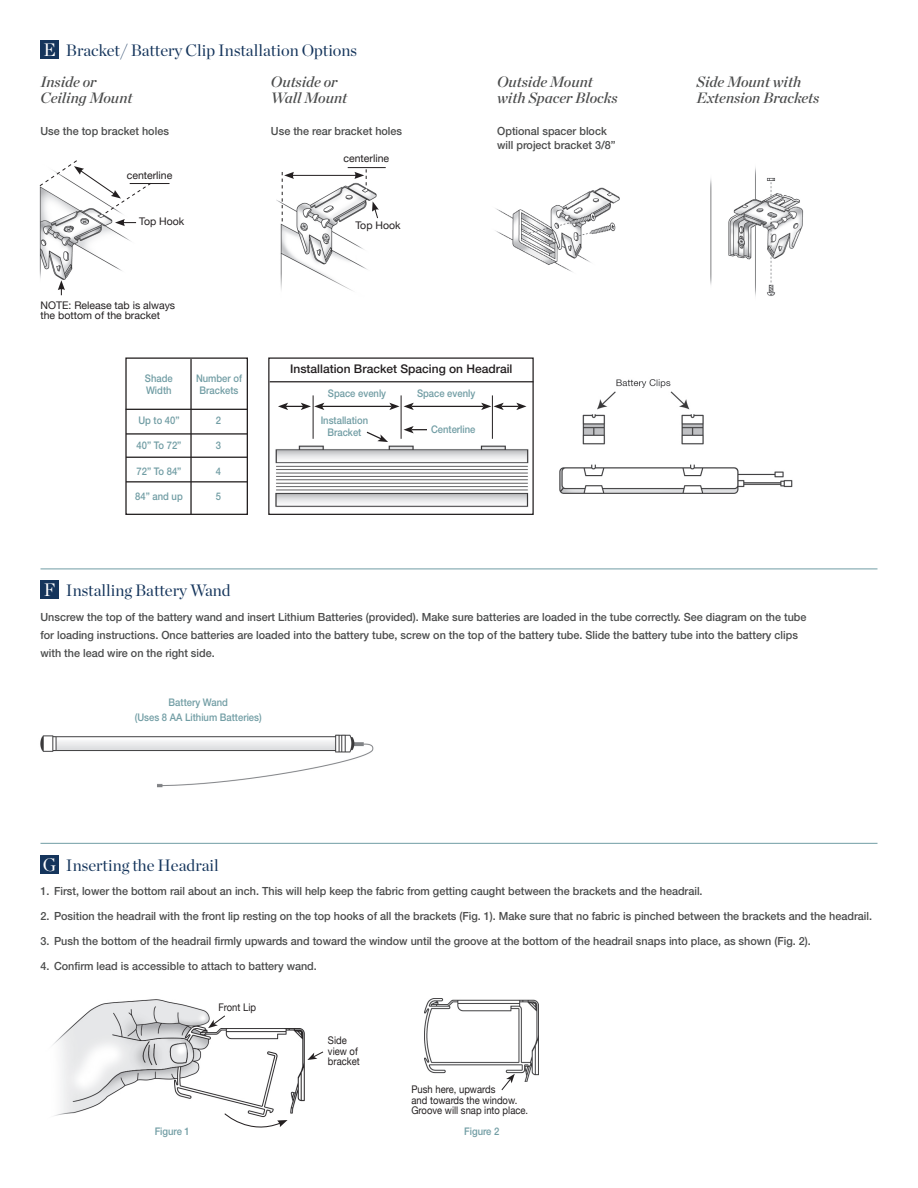
<style>
.page{position:relative;width:918px;height:1188px;background:#fff}
.page>*{position:absolute;margin:0;border:0;box-sizing:border-box;transform-origin:0 0}
.t1{font:18px "Chronicle Display";color:#fff}
.t2{font:16.5px "Chronicle Display";color:#15355c}
.t3{font:italic 15px/16.5px "Chronicle Display Semi";color:#4b4c4c}
.t4{font:500 12px "Helvetica Neue LT Std";color:#231f20}
.t5{font:500 11.25px/18px "Helvetica Neue LT Std";color:#4b4c4c;scale:.96 1}
.t6{font:500 10.5px/12px "Helvetica Neue LT Std";color:#719da4;text-align:center;scale:.9 1}
.t7{font:10.5px/10.5px "Helvetica Neue";color:#231f20;scale:.9 1}
.t8{font:10.5px/10.5px "Helvetica Neue";color:#231f20}
.s1{font-size:18px;color:#fff}
</style>
<div class="page">
<hr style="left:40px;top:843px;width:838px;height:1px;background:#719da4">
<div style="left:40px;top:855px;width:19px;height:18px;background:#15355c"></div>
<img style="left:424px;top:998px;width:114px;height:84px">
<svg style="left:501px;top:1074px;width:14px;height:17px"></svg>
<img style="left:53px;top:999px;width:252px;height:117px">
<svg style="left:208px;top:1015px;width:18px;height:13px"></svg>
<svg style="left:307px;top:1051px;width:17px;height:9px"></svg>
<svg style="left:224px;top:1113px;width:64px;height:15px"></svg>
<hr style="left:40px;top:569px;width:838px;height:1px;background:#719da4">
<div style="left:40px;top:581px;width:19px;height:18px;background:#15355c"></div>
<img style="left:275px;top:445px;width:254px;height:62px">
<div style="left:268px;top:357px;width:266px;height:158px;border:1px solid #231f20"></div>
<hr style="left:313px;top:395px;width:1px;height:44px;background:#231f20">
<hr style="left:401px;top:395px;width:1px;height:44px;background:#231f20">
<hr style="left:492px;top:395px;width:1px;height:44px;background:#231f20">
<hr style="left:322px;top:406px;width:70px;height:1px;background:#231f20">
<svg style="left:278px;top:403px;width:46px;height:7px"></svg>
<hr style="left:411px;top:406px;width:73px;height:1px;background:#231f20">
<svg style="left:389px;top:403px;width:25px;height:7px"></svg>
<svg style="left:481px;top:403px;width:46px;height:7px"></svg>
<svg style="left:366px;top:431px;width:22px;height:11px"></svg>
<svg style="left:403px;top:426px;width:24px;height:7px"></svg>
<hr style="left:270px;top:381px;width:263px;height:1px;background:#231f20">
<div style="left:125px;top:357px;width:123px;height:158px;border:1px solid #231f20"></div>
<hr style="left:126px;top:409px;width:121px;height:1px;background:#231f20">
<hr style="left:126px;top:433px;width:121px;height:2px;background:#231f20">
<hr style="left:126px;top:457px;width:121px;height:1px;background:#231f20">
<hr style="left:126px;top:481px;width:121px;height:1px;background:#231f20">
<hr style="left:190px;top:359px;width:2px;height:155px;background:#231f20">
<img style="left:559px;top:379px;width:234px;height:115px">
<img style="left:40px;top:734px;width:334px;height:54px">
<div style="left:40px;top:40px;width:19px;height:19px;background:#15355c"></div>
<img style="left:495px;top:187px;width:125px;height:85px">
<img style="left:710px;top:167px;width:94px;height:130px">
<img style="left:39px;top:226px;width:92px;height:54px">
<hr style="left:130px;top:183px;width:40px;height:1px;background:#231f20">
<svg style="left:39px;top:160px;width:112px;height:66px"></svg>
<svg style="left:58px;top:280px;width:7px;height:15px"></svg>
<img style="left:276px;top:179px;width:101px;height:112px">
<hr style="left:292px;top:175px;width:65px;height:1px;background:#231f20">
<svg style="left:354px;top:169px;width:13px;height:16px"></svg>
<svg style="left:282px;top:172px;width:12px;height:49px"></svg>
<hr style="left:348px;top:167px;width:38px;height:1px;background:#231f20">
<svg style="left:372px;top:201px;width:7px;height:18px"></svg>
<h2 class="t2" style="left:43px;top:37px;width:315px"><span class="s1">E</span> Bracket/ Battery Clip Installation Options</h2>
<h3 class="t3" style="left:40px;top:72px;width:94px">Inside or<br>Ceiling Mount</h3>
<h3 class="t3" style="left:497px;top:72px;width:122px">Outside Mount with Spacer Blocks</h3>
<h3 class="t3" style="left:697px;top:72px;width:124px">Side Mount with<br>Extension Brackets</h3>
<p class="t5" style="left:40px;top:122px;width:135px">Use the top bracket holes</p>
<p class="t8" style="left:127px;top:171px;width:47px">centerline</p>
<p class="t8" style="left:139px;top:217px;width:47px">Top Hook</p>
<h3 class="t3" style="left:271px;top:72px;width:78px">Outside or<br>Wall Mount</h3>
<p class="t5" style="left:271px;top:122px;width:138px">Use the rear bracket holes</p>
<p class="t8" style="left:344px;top:154px;width:47px">centerline</p>
<p class="t5" style="left:497px;top:124px;width:125px;line-height:13.5px">Optional spacer block will project bracket 3/8”</p>
<p class="t8" style="left:355px;top:221px;width:47px">Top Hook</p>
<p class="t8" style="left:40px;top:300px;width:136px">NOTE: Release tab is always the bottom of the bracket</p>
<p class="t6" style="left:145px;top:372px;width:32px;text-align:left">Shade<br>Width</p>
<p class="t6" style="left:196px;top:372px;width:53px">Number of<br>Brackets</p>
<p class="t6" style="left:138px;top:414px;width:47px">Up to 40”</p>
<p class="t6" style="left:137px;top:440px;width:51px">40” To 72”</p>
<p class="t6" style="left:137px;top:465px;width:51px">72” To 84”</p>
<p class="t6" style="left:135px;top:490px;width:54px">84” and up</p>
<p class="t6" style="left:216px;top:414px;width:7px">2</p>
<p class="t6" style="left:216px;top:440px;width:7px">3</p>
<p class="t6" style="left:216px;top:465px;width:7px">4</p>
<p class="t6" style="left:216px;top:490px;width:7px">5</p>
<p class="t4" style="left:290px;top:362px;width:224px">Installation Bracket Spacing on Headrail</p>
<p class="t6" style="left:328px;top:388px;width:66px">Space evenly</p>
<p class="t6" style="left:417px;top:388px;width:66px">Space evenly</p>
<p class="t6" style="left:321px;top:414px;width:54px">Installation<br>Bracket</p>
<p class="t6" style="left:431px;top:423px;width:51px">Centerline</p>
<h1 class="t1" style="left:44px;top:576px;width:13px">F</h1>
<h2 class="t2" style="left:66px;top:578px;width:166px">Installing Battery Wand</h2>
<p class="t5" style="left:40px;top:608px;width:800px">Unscrew the top of the battery wand and insert Lithium Batteries (provided). Make sure batteries are loaded in the tube correctly. See diagram on the tube for loading instructions. Once batteries are loaded into the battery tube, screw on the top of the battery tube. Slide the battery tube into the battery clips with the lead wire on the right side.</p>
<p class="t6" style="left:135px;top:694px;width:143px;line-height:15px">Battery Wand<br>(Uses 8 AA Lithium Batteries)</p>
<h1 class="t1" style="left:43px;top:851px;width:15px">G</h1>
<h2 class="t2" style="left:66px;top:852px;width:154px">Inserting the Headrail</h2>
<p class="t5" style="left:40px;top:882px;width:691px">1. First, lower the bottom rail about an inch. This will help keep the fabric from getting caught between the brackets and the headrail.</p>
<p class="t5" style="left:40px;top:907px;width:868px">2. Position the headrail with the front lip resting on the top hooks of all the brackets (Fig. 1). Make sure that no fabric is pinched between the brackets and the headrail.</p>
<p class="t5" style="left:40px;top:932px;width:804px">3. Push the bottom of the headrail firmly upwards and toward the window until the groove at the bottom of the headrail snaps into place, as shown (Fig. 2).</p>
<p class="t5" style="left:40px;top:957px;width:289px">4. Confirm lead is accessible to attach to battery wand.</p>
<p class="t7" style="left:218px;top:1003px;width:43px">Front Lip</p>
<p class="t6" style="left:155px;top:1125px;width:41px">Figure 1</p>
<p class="t7" style="left:328px;top:1036px;width:37px">Side view of bracket</p>
<p class="t7" style="left:411px;top:1085px;width:131px">Push here, upwards<br>and towards the window.<br>Groove will snap into place.</p>
<p class="t6" style="left:464px;top:1125px;width:41px">Figure 2</p>
</div>
